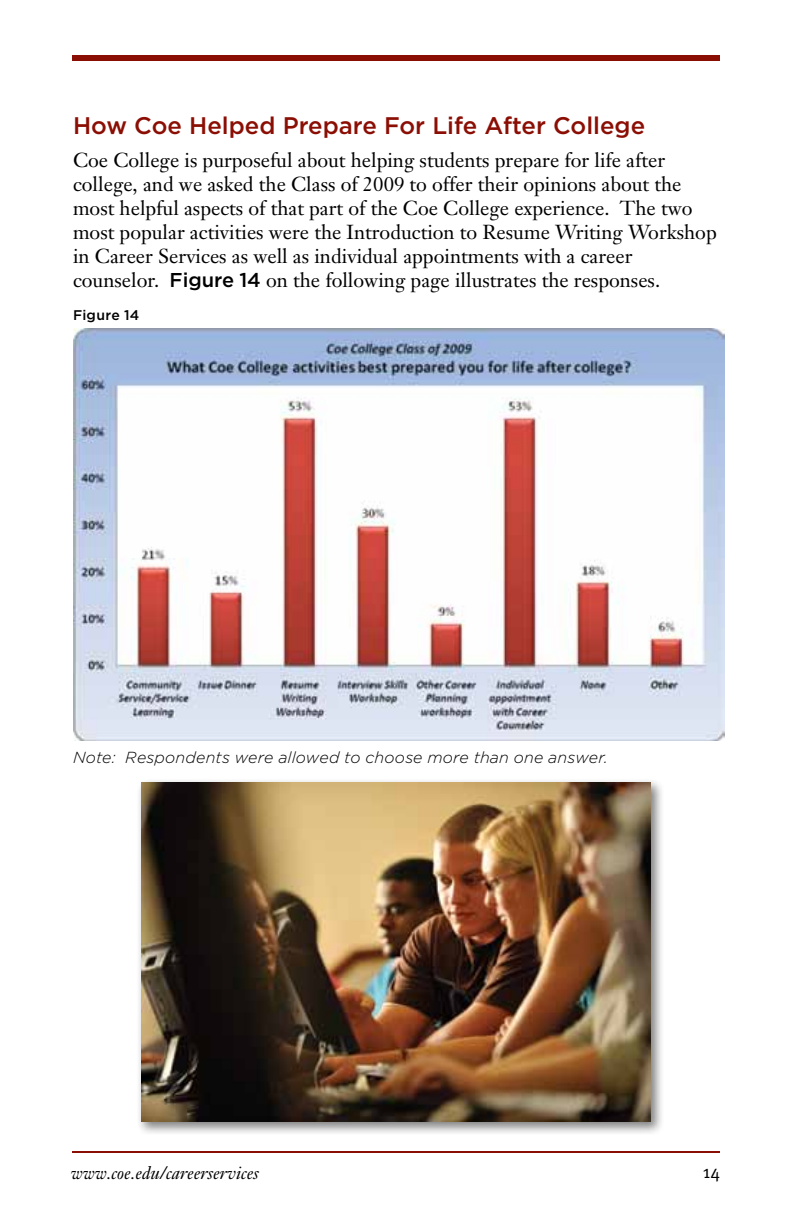
<style>
.page{position:relative;width:792px;height:1224px;background:#fff}
.page>*{position:absolute;margin:0;border:0;box-sizing:border-box;transform-origin:0 0}
.t1{font:500 24px "Gotham";color:#8b0e04}
.t2{font:20px/24px "Janson Text";color:#000}
.t3{font:italic 18px "Janson Text";color:#000}
.t4{font:18px "Meta Normal";color:#000}
.t5{font:italic 300 16px "Gotham";letter-spacing:.01em;color:#000}
.t6{font:500 14px "Gotham";letter-spacing:.015em;color:#000}
.s1{font-family:"Gotham";font-weight:500}
</style>
<div class="page">
<div style="left:72px;top:55px;width:648px;height:6px;background:#8b0e04"></div>
<hr style="left:72px;top:1151px;width:648px;height:2px;background:#8b0e04">
<img style="left:73px;top:329px;width:652px;height:412px">
<div style="left:136px;top:777px;width:528px;height:358px;background:#000;opacity:.5"></div>
<img style="left:141px;top:783px;width:510px;height:339px">
<p class="t1" style="left:73px;top:110px;width:574px">How Coe Helped Prepare For Life After College</p>
<p class="t2" style="left:73px;top:148px;width:645px">Coe College is purposeful about helping students prepare for life after college, and we asked the Class of 2009 to offer their opinions about the most helpful aspects of that part of the Coe College experience. The two most popular activities were the Introduction to Resume Writing Workshop in Career Services as well as individual appointments with a career counselor. <span class="s1">Figure 14</span> on the following page illustrates the responses.</p>
<p class="t6" style="left:73px;top:306px;width:68px">Figure 14</p>
<p class="t5" style="left:73px;top:748px;width:536px">Note: Respondents were allowed to choose more than one answer.</p>
<p class="t3" style="left:71px;top:1162px;width:189px">www.coe.edu/careerservices</p>
<p class="t4" style="left:703px;top:1162px;width:19px">14</p>
</div>
